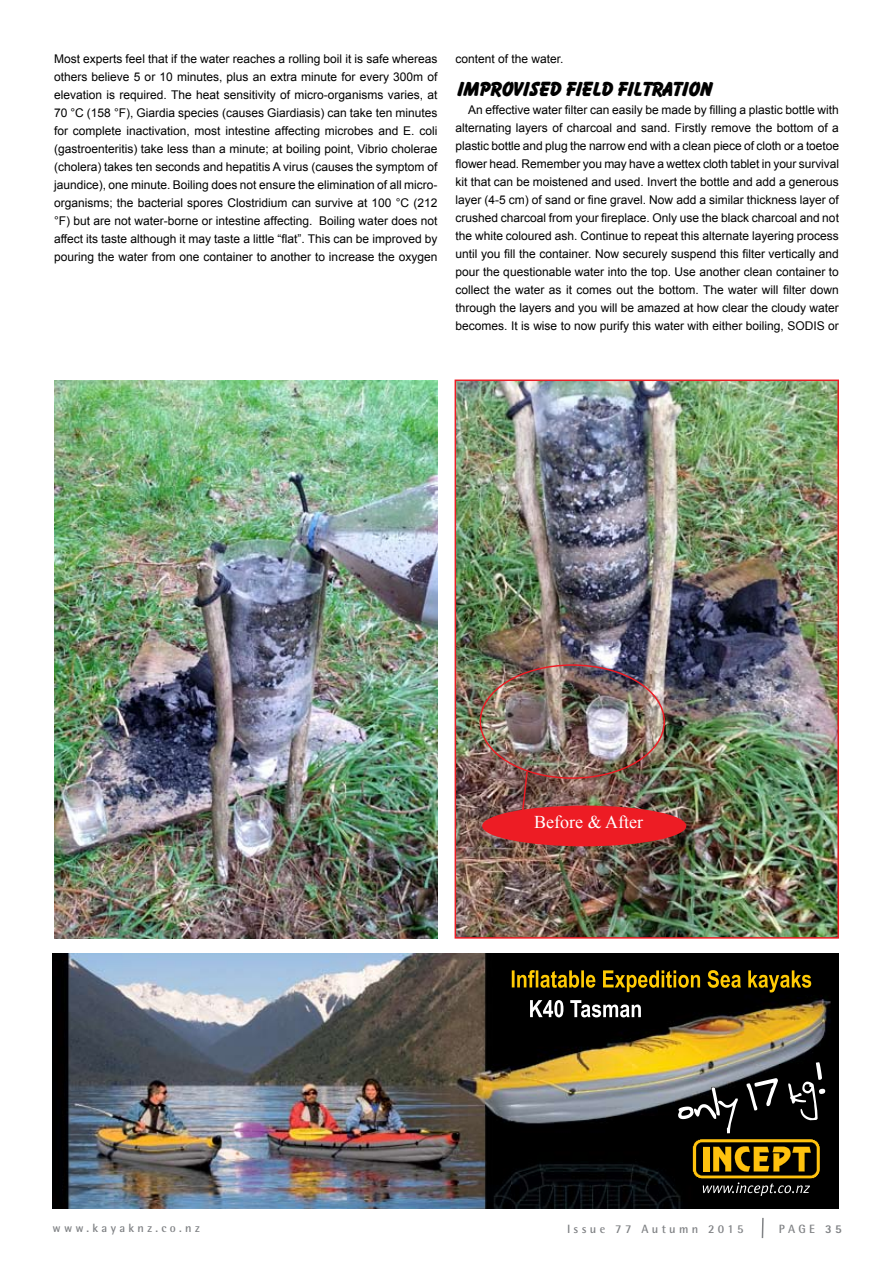
<style>
.page{position:relative;width:893px;height:1263px;background:#fff}
.page>*{position:absolute;margin:0;border:0;box-sizing:border-box;transform-origin:0 0}
.t1{font:700 18px "Balloon Extra";color:#000}
.t2{font:18px "Times New Roman";color:#fff}
.t3{font:12px/18px "Arial";color:#000;text-align:justify}
.t4{font:700 12px "Rotis Semi Sans";letter-spacing:.28em;color:#808285}
.s1{font-family:"Rotis Sans Serif";font-weight:800}
</style>
<div class="page">
<svg style="left:761px;top:1217px;width:3px;height:22px"></svg>
<img style="left:458px;top:382px;width:378px;height:554px">
<div style="left:455px;top:379px;width:384px;height:560px;border:2px solid #ed1c24"></div>
<svg style="left:520px;top:770px;width:9px;height:39px"></svg>
<div style="left:482px;top:805px;width:204px;height:41px;background:#ed1c24;border-radius:50%"></div>
<img style="left:54px;top:381px;width:383px;height:557px">
<img style="left:52px;top:954px;width:787px;height:255px">
<svg style="left:530px;top:1000px;width:111px;height:17px"></svg>
<svg style="left:512px;top:970px;width:299px;height:22px;background:#524101"></svg>
<svg style="left:677px;top:1054px;width:149px;height:142px;background:#463f26"></svg>
<p class="t3" style="left:54px;top:49px;width:385px">Most experts feel that if the water reaches a rolling boil it is safe whereas others believe 5 or 10 minutes, plus an extra minute for every 300m of elevation is required. The heat sensitivity of micro-organisms varies, at 70 °C (158 °F), Giardia species (causes Giardiasis) can take ten minutes for complete inactivation, most intestine affecting microbes and E. coli (gastroenteritis) take less than a minute; at boiling point, Vibrio cholerae (cholera) takes ten seconds and hepatitis A virus (causes the symptom of jaundice), one minute. Boiling does not ensure the elimination of all micro&shy;organisms; the bacterial spores Clostridium can survive at 100 °C (212 °F) but are not water-borne or intestine affecting. Boiling water does not affect its taste although it may taste a little “flat”. This can be improved by pouring the water from one container to another to increase the oxygen</p>
<p class="t3" style="left:455px;top:49px;width:110px">content of the water.</p>
<h1 class="t1" style="left:455px;top:76px;width:257px">IMPROVISED FIELD FILTRATION</h1>
<p class="t3" style="left:455px;top:100px;width:385px;text-indent:13px">An effective water filter can easily be made by filling a plastic bottle with alternating layers of charcoal and sand. Firstly remove the bottom of a plastic bottle and plug the narrow end with a clean piece of cloth or a toetoe flower head. Remember you may have a wettex cloth tablet in your survival kit that can be moistened and used. Invert the bottle and add a generous layer (4-5 cm) of sand or fine gravel. Now add a similar thickness layer of crushed charcoal from your fireplace. Only use the black charcoal and not the white coloured ash. Continue to repeat this alternate layering process until you fill the container. Now securely suspend this filter vertically and pour the questionable water into the top. Use another clean container to collect the water as it comes out the bottom. The water will filter down through the layers and you will be amazed at how clear the cloudy water becomes. It is wise to now purify this water with either boiling, SODIS or</p>
<h1 class="t2" style="left:534px;top:809px;width:110px">Before &amp; After</h1>
<p class="t4" style="left:52px;top:1221px;width:149px">www.kayaknz.co.nz</p>
<p class="t4" style="left:567px;top:1221px;width:178px">Issue 77 Autumn 2015</p>
<p class="t4" style="left:779px;top:1221px;width:65px">PAGE <span class="s1">35</span></p>
</div>
